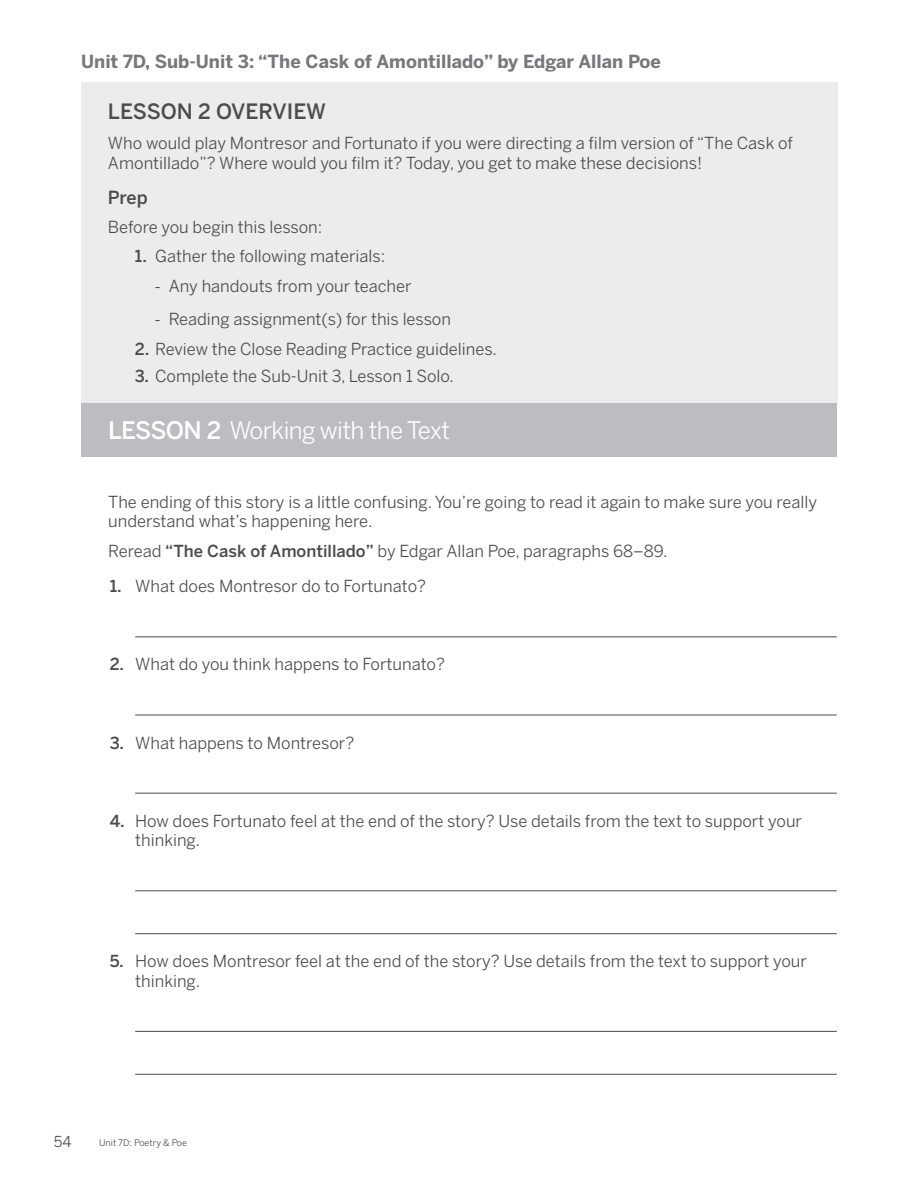
<style>
.page{position:relative;width:918px;height:1188px;background:#fff}
.page>*{position:absolute;margin:0;border:0;box-sizing:border-box;transform-origin:0 0}
.t1{font:24px "Benton Sans";letter-spacing:-.025em;color:#fff}
.t2{font:500 21px "Benton Sans";letter-spacing:-.005em;color:#4b4c4d}
.t3{font:700 18px "Benton Sans";color:#76787b}
.t4{font:500 18px "Benton Sans";color:#4b4c4d}
.t5{font:16.5px/19.8px "Benton Sans";color:#4b4c4d}
.t6{font:15px "Benton Sans";color:#4b4c4d}
.t7{font:9px "Benton Sans";color:#4b4c4d}
.s1{font-weight:500}
.s2{font-family:"Myriad Pro"}
</style>
<div class="page">
<div style="left:81px;top:82px;width:756px;height:321px;background:#ececee"></div>
<div style="left:81px;top:403px;width:756px;height:53px;background:#bcbdc0"></div>
<hr style="left:135px;top:636px;width:702px;height:1px;background:#4b4c4d">
<hr style="left:135px;top:715px;width:702px;height:1px;background:#4b4c4d">
<hr style="left:135px;top:793px;width:702px;height:1px;background:#4b4c4d">
<hr style="left:135px;top:890px;width:702px;height:1px;background:#4b4c4d">
<hr style="left:135px;top:933px;width:702px;height:1px;background:#4b4c4d">
<hr style="left:135px;top:1031px;width:702px;height:1px;background:#4b4c4d">
<hr style="left:135px;top:1074px;width:702px;height:1px;background:#4b4c4d">
<p class="t3" style="left:81px;top:51px;width:581px">Unit 7D, Sub-Unit 3: “The Cask of Amontillado” by Edgar Allan Poe</p>
<p class="t2" style="left:108px;top:99px;width:220px">LESSON 2 OVERVIEW</p>
<p class="t5" style="left:108px;top:133px;width:686px">Who would play Montresor and Fortunato if you were directing a film version of “The Cask of<br>Amontillado”? Where would you film it? Today, you get to make these decisions!</p>
<p class="t4" style="left:108px;top:187px;width:41px">Prep</p>
<p class="t5" style="left:108px;top:217px;width:216px">Before you begin this lesson:</p>
<p class="t5" style="left:135px;top:246px;width:252px"><span class="s1">1.</span> Gather the following materials:</p>
<p class="t5" style="left:155px;top:276px;width:258px"><span class="s2">-</span> Any handouts from your teacher</p>
<p class="t5" style="left:155px;top:309px;width:297px"><span class="s2">-</span> Reading assignment(s) for this lesson</p>
<p class="t5" style="left:135px;top:339px;width:363px"><span class="s1">2.</span> Review the Close Reading Practice guidelines.</p>
<p class="t5" style="left:135px;top:366px;width:321px"><span class="s1">3.</span> Complete the Sub-Unit 3, Lesson 1 Solo.</p>
<h1 class="t1" style="left:108px;top:416px;width:344px"><span class="s1">LESSON 2</span> Working with the Text</h1>
<p class="t5" style="left:108px;top:492px;width:710px">The ending of this story is a little confusing. You’re going to read it again to make sure you really understand what’s happening here.</p>
<p class="t5" style="left:108px;top:541px;width:561px">Reread <span class="s1">“The Cask of Amontillado”</span> by Edgar Allan Poe, paragraphs 68–89.</p>
<p class="t5" style="left:110px;top:576px;width:318px"><span class="s1">1.</span> What does Montresor do to Fortunato?</p>
<p class="t5" style="left:110px;top:654px;width:337px"><span class="s1">2.</span> What do you think happens to Fortunato?</p>
<p class="t5" style="left:110px;top:732px;width:246px"><span class="s1">3.</span> What happens to Montresor?</p>
<p class="t5" style="left:135px;top:811px;width:668px;text-indent:-25px"><span class="s1">4.</span> How does Fortunato feel at the end of the story? Use details from the text to support your thinking.</p>
<p class="t5" style="left:135px;top:951px;width:673px;text-indent:-25px"><span class="s1">5.</span> How does Montresor feel at the end of the story? Use details from the text to support your thinking.</p>
<p class="t6" style="left:54px;top:1133px;width:19px">54</p>
<p class="t7" style="left:99px;top:1137px;width:89px">Unit 7D: Poetry &amp; Poe</p>
</div>
